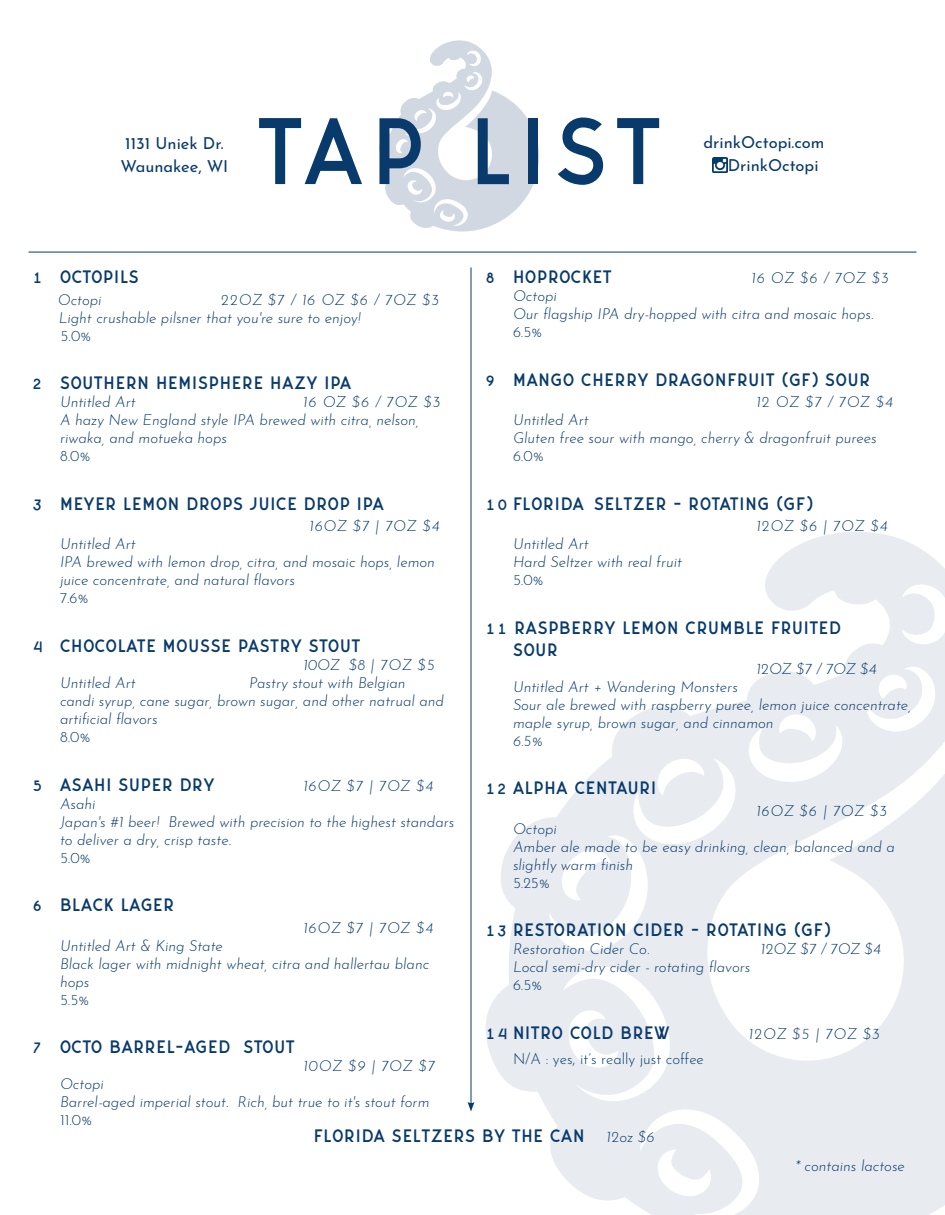
<style>
.page{position:relative;width:945px;height:1215px;background:#fff}
.page>*{position:absolute;margin:0;border:0;box-sizing:border-box;transform-origin:0 0}
.Section_Header{font:94.2px "Forward";letter-spacing:.1em;color:#083a6c}
.Beer_Header{font:18px/21.6px "Forward";letter-spacing:.05em;color:#083a6c}
.t1{font:16.5px "Josefin Sans";color:#083a6c}
.Brewery{font:italic 300 15px/18px "Josefin Sans";color:#083a6c}
.Beer_Header-2{font:italic 300 15px/18px "Josefin Sans";color:#083a6c}
.ABV_Price{font:italic 300 15px/18px "Josefin Sans";color:#083a6c}
.Beer_Description{font:300 15px "Josefin Sans";color:#083a6c}
.ABV_Price-2{font:300 15px "Josefin Sans";color:#083a6c}
.s1{font-size:15px}
.s2{font-style:normal}
</style>
<div class="page">
<svg style="left:486px;top:532px;width:459px;height:683px;fill:#e8ebf0"></svg>
<img style="left:713px;top:158px;width:14px;height:14px">
<svg style="left:379px;top:40px;width:160px;height:192px"></svg>
<hr style="left:28px;top:252px;width:888px;height:1px;background:#083a6c">
<hr style="left:471px;top:267px;width:1px;height:837px;background:#083a6c">
<svg style="left:468px;top:1102px;width:6px;height:10px"></svg>
<p class="t1" style="left:125px;top:130px;width:100px">1131 Uniek Dr.</p>
<p class="t1" style="left:121px;top:152px;width:109px">Waunakee, WI</p>
<p class="Section_Header" style="left:258px;top:107px;width:403px">TAP LIST</p>
<p class="t1" style="left:704px;top:129px;width:123px">drinkOctopi.com</p>
<p class="t1" style="left:728px;top:151px;width:92px">DrinkOctopi</p>
<p class="Beer_Header" style="left:33px;top:266px;width:107px"><span class="s1">1</span> OCTOPILS</p>
<p class="Beer_Header-2" style="left:58px;top:289px;width:45px">Octopi</p>
<p class="Beer_Header-2" style="left:59px;top:289px;width:382px;text-indent:162px">22OZ $7 / 16 OZ $6 / 7OZ $3<br>Light crushable pilsner that you're sure to enjoy!<br><span class="s2">5.0%</span></p>
<p class="Beer_Header" style="left:33px;top:372px;width:320px"><span class="s1">2</span> SOUTHERN HEMISPHERE HAZY IPA</p>
<p class="Beer_Header-2" style="left:60px;top:392px;width:77px">Untitled Art</p>
<p class="Beer_Header-2" style="left:60px;top:392px;width:382px;text-indent:243px">16 OZ $6 / 7OZ $3<br>A hazy New England style IPA brewed with citra, nelson, riwaka, and motueka hops<br><span class="s2">8.0%</span></p>
<p class="Beer_Header" style="left:33px;top:493px;width:352px"><span class="s1">3</span> MEYER LEMON DROPS JUICE DROP IPA</p>
<p class="Beer_Header-2" style="left:309px;top:516px;width:132px">16OZ $7 | 7OZ $4</p>
<p class="Brewery" style="left:60px;top:534px;width:77px">Untitled Art</p>
<p class="ABV_Price" style="left:60px;top:552px;width:376px">IPA brewed with lemon drop, citra, and mosaic hops, lemon juice concentrate, and natural flavors</p>
<p class="ABV_Price-2" style="left:60px;top:587px;width:30px">7.6%</p>
<p class="Beer_Header" style="left:33px;top:635px;width:329px"><span class="s1">4</span> CHOCOLATE MOUSSE PASTRY STOUT</p>
<p class="Brewery" style="left:303px;top:654px;width:133px">10OZ $8 | 7OZ $5</p>
<p class="Brewery" style="left:60px;top:672px;width:77px">Untitled Art</p>
<p class="Brewery" style="left:60px;top:672px;width:385px;text-indent:189px">Pastry stout with Belgian<br>candi syrup, cane sugar, brown sugar, and other natrual and artificial flavors<br><span class="s2">8.0%</span></p>
<p class="Beer_Header" style="left:33px;top:774px;width:183px"><span class="s1">5</span> ASAHI SUPER DRY</p>
<p class="Beer_Header-2" style="left:303px;top:775px;width:132px">16OZ $7 | 7OZ $4</p>
<p class="Beer_Header-2" style="left:60px;top:793px;width:396px">Asahi<br>Japan's #1 beer! Brewed with precision to the highest standars to deliver a dry, crisp taste.<br><span class="s2">5.0%</span></p>
<p class="Beer_Header" style="left:33px;top:894px;width:143px"><span class="s1">6</span> BLACK LAGER</p>
<p class="Beer_Header-2" style="left:303px;top:917px;width:132px">16OZ $7 | 7OZ $4</p>
<p class="Brewery" style="left:60px;top:935px;width:164px">Untitled Art &amp; King State</p>
<p class="ABV_Price" style="left:60px;top:953px;width:371px">Black lager with midnight wheat, citra and hallertau blanc hops<br><span class="s2">5.5%</span></p>
<p class="Beer_Header" style="left:33px;top:1036px;width:263px"><span class="s1">7</span> OCTO BARREL-AGED STOUT</p>
<p class="Beer_Header-2" style="left:303px;top:1056px;width:134px">10OZ $9 | 7OZ $7</p>
<p class="Brewery" style="left:60px;top:1074px;width:371px">Octopi<br>Barrel-aged imperial stout. Rich, but true to it's stout form<br><span class="s2">11.0%</span></p>
<p class="Beer_Header" style="left:486px;top:266px;width:127px"><span class="s1">8</span> HOPROCKET</p>
<p class="Beer_Header-2" style="left:751px;top:267px;width:139px">16 OZ $6 / 7OZ $3</p>
<p class="Brewery" style="left:513px;top:285px;width:362px">Octopi<br>Our flagship IPA dry-hopped with citra and mosaic hops.<br><span class="s2">6.5%</span></p>
<p class="Beer_Header" style="left:486px;top:369px;width:385px"><span class="s1">9</span> MANGO CHERRY DRAGONFRUIT (GF) SOUR</p>
<p class="Beer_Header-2" style="left:756px;top:392px;width:138px">12 OZ $7 / 7OZ $4</p>
<p class="Beer_Header-2" style="left:513px;top:410px;width:365px">Untitled Art<br>Gluten free sour with mango, cherry &amp; dragonfruit purees<br><span class="s2">6.0%</span></p>
<p class="Beer_Header" style="left:486px;top:493px;width:328px"><span class="s1">10</span> FLORIDA SELTZER - ROTATING (GF)</p>
<p class="Beer_Header-2" style="left:756px;top:516px;width:133px">12OZ $6 | 7OZ $4</p>
<p class="Beer_Header-2" style="left:513px;top:534px;width:171px">Untitled Art<br>Hard Seltzer with real fruit</p>
<p class="ABV_Price-2" style="left:513px;top:569px;width:32px">5.0%</p>
<p class="Beer_Header" style="left:513px;top:617px;width:329px;text-indent:-27px"><span class="s1">11</span> RASPBERRY LEMON CRUMBLE FRUITED<br>SOUR</p>
<p class="Brewery" style="left:756px;top:658px;width:122px">12OZ $7 / 7OZ $4</p>
<p class="Brewery" style="left:513px;top:676px;width:226px">Untitled Art + Wandering Monsters</p>
<p class="Brewery" style="left:513px;top:694px;width:400px">Sour ale brewed with raspberry puree, lemon juice concentrate, maple syrup, brown sugar, and cinnamon</p>
<p class="Brewery" style="left:513px;top:730px;width:32px">6.5%</p>
<p class="Beer_Header" style="left:486px;top:777px;width:172px"><span class="s1">12</span> ALPHA CENTAURI</p>
<p class="Beer_Header-2" style="left:756px;top:800px;width:132px">16OZ $6 | 7OZ $3</p>
<p class="Brewery" style="left:513px;top:818px;width:45px">Octopi</p>
<p class="ABV_Price" style="left:513px;top:836px;width:383px">Amber ale made to be easy drinking, clean, balanced and a slightly warm finish<br><span class="s2">5.25%</span></p>
<p class="Beer_Header" style="left:486px;top:919px;width:346px"><span class="s1">13</span> RESTORATION CIDER - ROTATING (GF)</p>
<p class="Brewery" style="left:513px;top:939px;width:138px">Restoration Cider Co.</p>
<p class="Brewery" style="left:761px;top:939px;width:122px">12OZ $7 / 7OZ $4</p>
<p class="Brewery" style="left:513px;top:957px;width:239px">Local semi-dry cider - rotating flavors<br><span class="s2">6.5%</span></p>
<p class="Beer_Header" style="left:486px;top:1022px;width:185px"><span class="s1">14</span> NITRO COLD BREW</p>
<p class="Beer_Header-2" style="left:748px;top:1023px;width:132px">12OZ $5 | 7OZ $3</p>
<p class="Beer_Description" style="left:513px;top:1047px;width:192px">N/A : yes, it’s really just coffee</p>
<p class="Beer_Header" style="left:314px;top:1125px;width:272px">FLORIDA SELTZERS BY THE CAN</p>
<p class="Beer_Header-2" style="left:606px;top:1126px;width:50px">12oz $6</p>
<p class="Brewery" style="left:795px;top:1156px;width:111px">* contains lactose</p>
</div>
